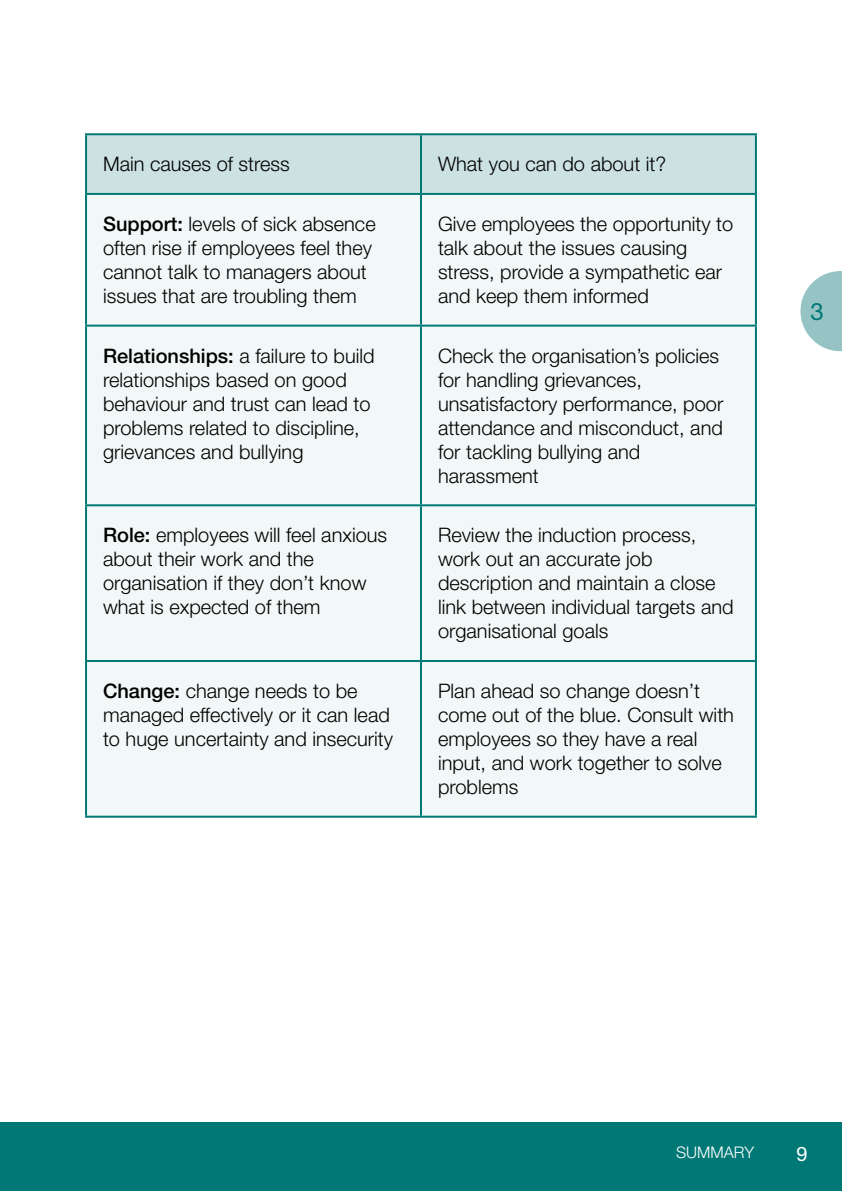
<style>
.page{position:relative;width:842px;height:1191px;background:#fff}
.page>*{position:absolute;margin:0;border:0;box-sizing:border-box;transform-origin:0 0}
.t1{font:24px "Helvetica Neue LT Std";color:#007875}
._04_-_Main_Text_1_2{font:300 20px/24px "Helvetica Neue LT Std";color:#000}
._04_-_Main_Text{font:300 20px "Helvetica Neue LT Std";color:#000}
._99_-_Folio{font:20px "Helvetica Neue LT Std";color:#fff}
._99_-_Running_Foot{font:300 16px "Helvetica Neue LT Std";color:#fff}
.s1{font-weight:500}
</style>
<div class="page">
<div style="left:0;top:1123px;width:842px;height:68px;background:#007875"></div>
<svg style="left:800px;top:271px;width:42px;height:80px"></svg>
<div style="left:87px;top:135px;width:668px;height:58px;background:#cce1e1"></div>
<div style="left:87px;top:195px;width:668px;height:620px;background:#f2f8f8"></div>
<hr style="left:420px;top:135px;width:2px;height:58px;background:#007875">
<hr style="left:421px;top:324px;width:336px;height:2px;background:#007875">
<hr style="left:420px;top:326px;width:2px;height:178px;background:#007875">
<hr style="left:85px;top:504px;width:336px;height:2px;background:#007875">
<hr style="left:421px;top:504px;width:336px;height:2px;background:#007875">
<hr style="left:420px;top:506px;width:2px;height:154px;background:#007875">
<hr style="left:85px;top:660px;width:336px;height:2px;background:#007875">
<hr style="left:421px;top:660px;width:336px;height:2px;background:#007875">
<hr style="left:420px;top:662px;width:2px;height:153px;background:#007875">
<hr style="left:755px;top:195px;width:2px;height:129px;background:#007875">
<hr style="left:85px;top:326px;width:2px;height:178px;background:#007875">
<hr style="left:755px;top:326px;width:2px;height:178px;background:#007875">
<hr style="left:85px;top:506px;width:2px;height:154px;background:#007875">
<hr style="left:755px;top:506px;width:2px;height:154px;background:#007875">
<hr style="left:85px;top:662px;width:2px;height:153px;background:#007875">
<hr style="left:755px;top:662px;width:2px;height:153px;background:#007875">
<hr style="left:85px;top:815px;width:336px;height:2px;background:#007875">
<hr style="left:421px;top:815px;width:336px;height:2px;background:#007875">
<hr style="left:85px;top:195px;width:2px;height:129px;background:#007875">
<hr style="left:420px;top:195px;width:2px;height:129px;background:#007875">
<hr style="left:85px;top:324px;width:336px;height:2px;background:#007875">
<hr style="left:85px;top:133px;width:336px;height:2px;background:#007875">
<hr style="left:85px;top:135px;width:2px;height:58px;background:#007875">
<hr style="left:421px;top:133px;width:336px;height:2px;background:#007875">
<hr style="left:755px;top:135px;width:2px;height:58px;background:#007875">
<hr style="left:85px;top:193px;width:336px;height:2px;background:#007875">
<hr style="left:421px;top:193px;width:336px;height:2px;background:#007875">
<p class="_04_-_Main_Text" style="left:103px;top:152px;width:188px">Main causes of stress</p>
<p class="_04_-_Main_Text" style="left:438px;top:152px;width:230px">What you can do about it?</p>
<p class="_04_-_Main_Text_1_2" style="left:103px;top:211px;width:274px"><span class="s1">Support:</span> levels of sick absence often rise if employees feel they cannot talk to managers about issues that are troubling them</p>
<p class="_04_-_Main_Text_1_2" style="left:438px;top:211px;width:297px">Give employees the opportunity to talk about the issues causing stress, provide a sympathetic ear and keep them informed</p>
<p class="_04_-_Main_Text_1_2" style="left:103px;top:343px;width:273px"><span class="s1">Relationships:</span> a failure to build relationships based on good behaviour and trust can lead to problems related to discipline, grievances and bullying</p>
<p class="_04_-_Main_Text_1_2" style="left:438px;top:343px;width:287px">Check the organisation’s policies for handling grievances, unsatisfactory performance, poor attendance and misconduct, and for tackling bullying and harassment</p>
<p class="_04_-_Main_Text_1_2" style="left:103px;top:523px;width:286px"><span class="s1">Role:</span> employees will feel anxious about their work and the organisation if they don’t know what is expected of them</p>
<p class="_04_-_Main_Text_1_2" style="left:438px;top:523px;width:297px">Review the induction process, work out an accurate job description and maintain a close link between individual targets and organisational goals</p>
<p class="_04_-_Main_Text_1_2" style="left:103px;top:678px;width:292px"><span class="s1">Change:</span> change needs to be managed effectively or it can lead to huge uncertainty and insecurity</p>
<p class="_04_-_Main_Text_1_2" style="left:438px;top:678px;width:297px">Plan ahead so change doesn’t come out of the blue. Consult with employees so they have a real input, and work together to solve problems</p>
<p class="t1" style="left:810px;top:297px;width:15px">3</p>
<p class="_99_-_Running_Foot" style="left:676px;top:1143px;width:23px">Summary</p>
<p class="_99_-_Folio" style="left:796px;top:1142px;width:13px">9</p>
</div>
